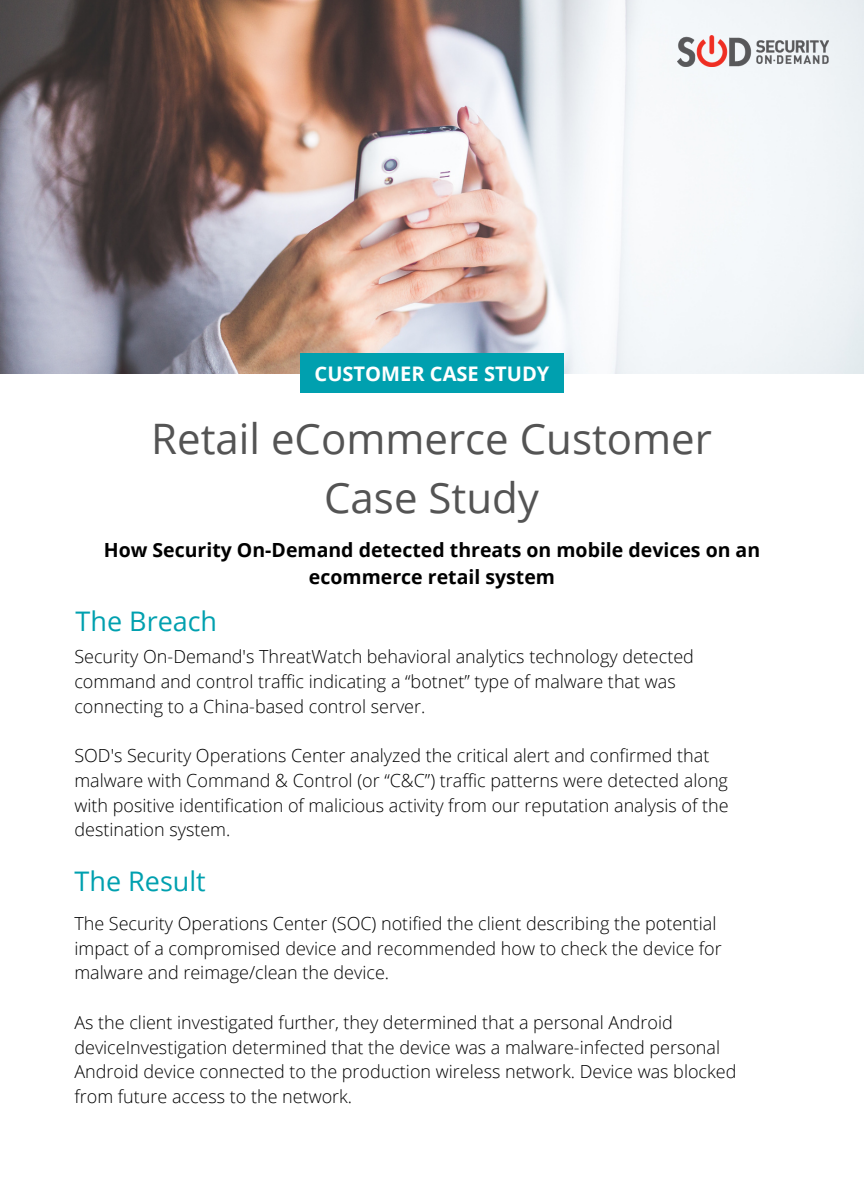
<style>
.page{position:relative;width:864px;height:1188px;background:#fff}
.page>*{position:absolute;margin:0;border:0;box-sizing:border-box;transform-origin:0 0}
.t1{font:42px/58.5px "Open Sans";color:#545454;text-align:center}
.t2{font:27px "Open Sans";color:#00a0af}
.t3{font:700 20.1px "Open Sans";color:#fff}
.t4{font:700 19.5px/27px "Open Sans";color:#000;text-align:center}
.t5{font:300 18px/24.8px "Open Sans";color:#000}
</style>
<div class="page">
<img style="left:0;top:0;width:864px;height:374px">
<div style="left:300px;top:354px;width:264px;height:39px;background:#00a0af"></div>
<img style="left:677px;top:35px;width:151px;height:32px">
<p class="t3" style="left:315px;top:359px;width:236px">CUSTOMER CASE STUDY</p>
<p class="t1" style="left:151px;top:409px;width:562px">Retail eCommerce Customer<br>Case Study</p>
<p class="t4" style="left:104px;top:536px;width:658px">How Security On-Demand detected threats on mobile devices on an ecommerce retail system</p>
<p class="t2" style="left:76px;top:603px;width:143px">The Breach</p>
<p class="t5" style="left:74px;top:644px;width:621px">Security On-Demand's ThreatWatch behavioral analytics technology detected command and control traffic indicating a “botnet” type of malware that was connecting to a China-based control server.</p>
<p class="t5" style="left:74px;top:743px;width:656px">SOD's Security Operations Center analyzed the critical alert and confirmed that malware with Command &amp; Control (or “C&amp;C”) traffic patterns were detected along with positive identification of malicious activity from our reputation analysis of the destination system.</p>
<p class="t2" style="left:75px;top:863px;width:133px">The Result</p>
<p class="t5" style="left:74px;top:910px;width:649px">The Security Operations Center (SOC) notified the client describing the potential impact of a compromised device and recommended how to check the device for malware and reimage/clean the device.</p>
<p class="t5" style="left:74px;top:1009px;width:663px">As the client investigated further, they determined that a personal Android deviceInvestigation determined that the device was a malware-infected personal Android device connected to the production wireless network. Device was blocked from future access to the network.</p>
</div>
